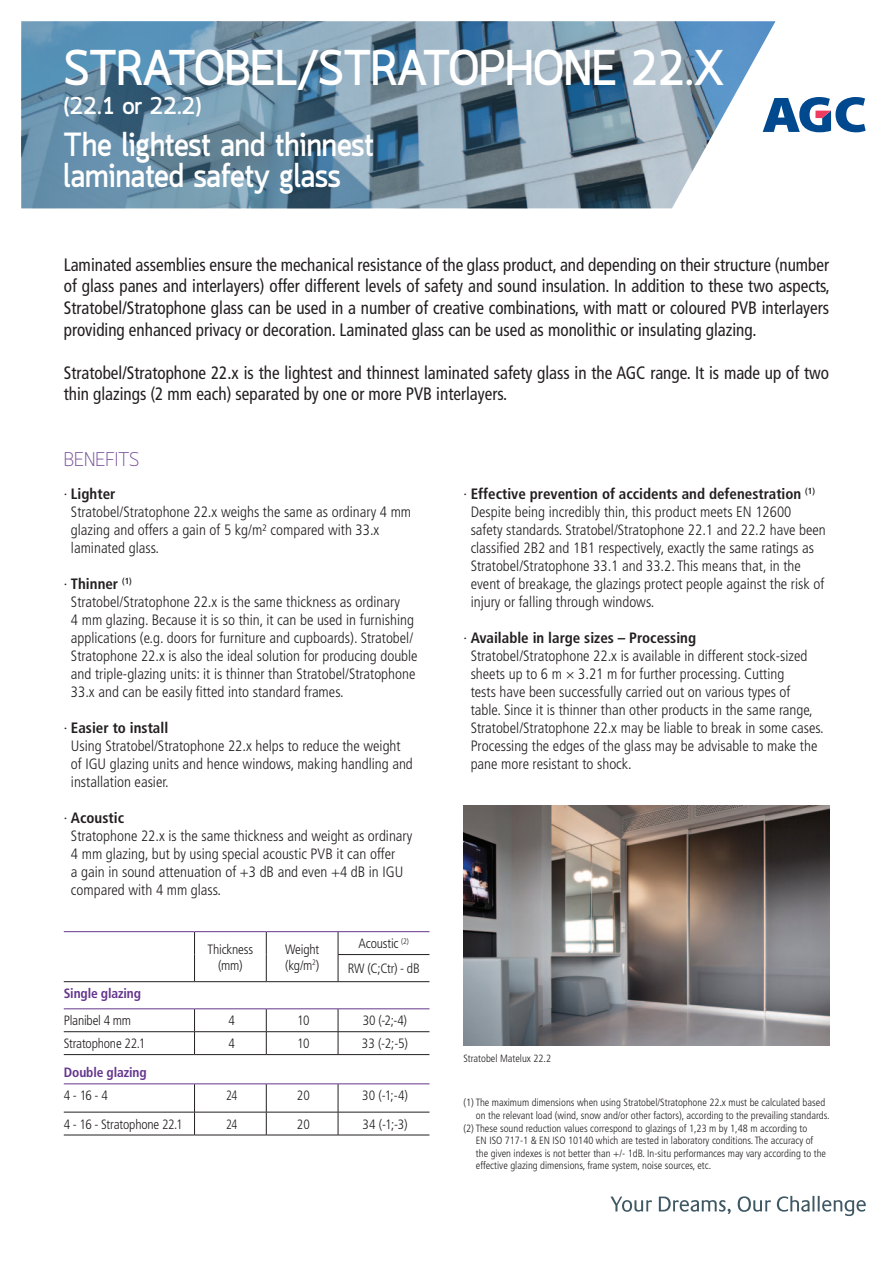
<style>
.page{position:relative;width:893px;height:1263px;background:#fff}
.page>*{position:absolute;margin:0;border:0;box-sizing:border-box;transform-origin:0 0}
.t1{font:700 49.5px "Quark";letter-spacing:-.01em;color:#fff;scale:.95 1}
.t2{font:700 33px/31.5px "Quark";color:#fff;scale:.95 1}
.t3{font:700 24px "Quark";color:#fff}
.t4{font:300 19.5px "Quark";color:#764f99}
.t5{font:condensed 18px/21.6px "Frutiger CE";color:#231f20;text-align:justify;scale:.95 1}
.t6{font:300 condensed 15px/18px "Frutiger LT Std";color:#231f20}
.t7{font:300 condensed 13.5px/16.2px "Frutiger LT Std";letter-spacing:-.015em;color:#231f20;text-align:center}
.t8{font:700 condensed 13.5px "Frutiger LT Std";letter-spacing:-.01em;color:#65368d}
.t9{font:300 condensed 13.5px "Frutiger LT Std";letter-spacing:-.015em;color:#231f20;scale:.9 1}
.t10{font:300 condensed 10.5px "Frutiger LT Std";color:#231f20}
.s1{font-weight:700}
</style>
<div class="page">
<svg style="left:194px;top:932px;width:1px;height:49px"></svg>
<hr style="left:64px;top:1031px;width:131px;height:1px;background:#231f20">
<hr style="left:195px;top:1031px;width:71px;height:1px;background:#231f20">
<svg style="left:194px;top:1009px;width:1px;height:45px"></svg>
<hr style="left:266px;top:1031px;width:72px;height:1px;background:#231f20">
<hr style="left:338px;top:1031px;width:91px;height:1px;background:#231f20">
<hr style="left:64px;top:1054px;width:131px;height:1px;background:#231f20">
<hr style="left:195px;top:1054px;width:71px;height:1px;background:#231f20">
<hr style="left:266px;top:1054px;width:72px;height:1px;background:#231f20">
<hr style="left:338px;top:1054px;width:91px;height:1px;background:#231f20">
<svg style="left:194px;top:1084px;width:1px;height:51px"></svg>
<hr style="left:64px;top:1112px;width:131px;height:1px;background:#231f20">
<hr style="left:195px;top:1112px;width:71px;height:1px;background:#231f20">
<hr style="left:266px;top:1112px;width:72px;height:1px;background:#231f20">
<hr style="left:338px;top:1112px;width:91px;height:1px;background:#231f20">
<hr style="left:64px;top:1135px;width:131px;height:1px;background:#231f20">
<hr style="left:195px;top:1135px;width:71px;height:1px;background:#231f20">
<hr style="left:266px;top:1135px;width:72px;height:1px;background:#231f20">
<hr style="left:338px;top:1135px;width:91px;height:1px;background:#231f20">
<hr style="left:338px;top:954px;width:91px;height:1px;background:#231f20">
<hr style="left:64px;top:981px;width:131px;height:1px;background:#231f20">
<hr style="left:195px;top:981px;width:71px;height:1px;background:#231f20">
<hr style="left:266px;top:981px;width:72px;height:1px;background:#231f20">
<hr style="left:338px;top:981px;width:91px;height:1px;background:#231f20">
<svg style="left:266px;top:932px;width:1px;height:49px"></svg>
<svg style="left:338px;top:932px;width:1px;height:49px"></svg>
<svg style="left:266px;top:1009px;width:1px;height:45px"></svg>
<svg style="left:338px;top:1009px;width:1px;height:45px"></svg>
<svg style="left:266px;top:1084px;width:1px;height:51px"></svg>
<svg style="left:338px;top:1084px;width:1px;height:51px"></svg>
<hr style="left:64px;top:1008px;width:131px;height:1px;background:#65368d">
<hr style="left:195px;top:1008px;width:71px;height:1px;background:#65368d">
<hr style="left:266px;top:1008px;width:72px;height:1px;background:#65368d">
<hr style="left:338px;top:1008px;width:91px;height:1px;background:#65368d">
<hr style="left:64px;top:1083px;width:131px;height:1px;background:#65368d">
<hr style="left:195px;top:1083px;width:71px;height:1px;background:#65368d">
<hr style="left:266px;top:1083px;width:72px;height:1px;background:#65368d">
<hr style="left:338px;top:1083px;width:91px;height:1px;background:#65368d">
<hr style="left:64px;top:931px;width:131px;height:1px;background:#65368d">
<hr style="left:195px;top:931px;width:71px;height:1px;background:#65368d">
<hr style="left:266px;top:931px;width:72px;height:1px;background:#65368d">
<hr style="left:338px;top:931px;width:91px;height:1px;background:#65368d">
<img style="left:463px;top:805px;width:366px;height:240px">
<svg style="left:775px;top:97px;width:91px;height:35px"></svg>
<svg style="left:21px;top:21px;width:754px;height:187px;background:#7897ac"></svg>
<svg style="left:611px;top:1196px;width:41px;height:16px"></svg>
<svg style="left:659px;top:1196px;width:72px;height:18px"></svg>
<svg style="left:738px;top:1196px;width:33px;height:16px"></svg>
<svg style="left:777px;top:1196px;width:89px;height:20px"></svg>
<h1 class="t1" style="left:64px;top:39px;width:697px">Stratobel/Stratophone 22.x</h1>
<h3 class="t3" style="left:64px;top:92px;width:139px">(22.1 or 22.2)</h3>
<h2 class="t2" style="left:63px;top:131px;width:328px">The lightest and thinnest laminated safety glass</h2>
<p class="t5" style="left:64px;top:254px;width:808px">Laminated assemblies ensure the mechanical resistance of the glass product, and depending on their structure (number of glass panes and interlayers) offer different levels of safety and sound insulation. In addition to these two aspects, Stratobel/Stratophone glass can be used in a number of creative combinations, with matt or coloured PVB interlayers providing enhanced privacy or decoration. Laminated glass can be used as monolithic or insulating glazing.</p>
<p class="t5" style="left:64px;top:362px;width:807px">Stratobel/Stratophone 22.x is the lightest and thinnest laminated safety glass in the AGC range. It is made up of two thin glazings (2 mm each) separated by one or more PVB interlayers.</p>
<h3 class="t4" style="left:64px;top:448px;width:77px">BENEFITS</h3>
<p class="t6" style="left:71px;top:485px;width:342px;text-indent:-7px">· <span class="s1">Lighter<br></span>Stratobel/Stratophone 22.x weighs the same as ordinary 4 mm glazing and offers a gain of 5 kg/m² compared with 33.x laminated glass.</p>
<p class="t6" style="left:71px;top:575px;width:348px;text-indent:-7px">· <span class="s1">Thinner</span> <sup>(1)<br></sup>Stratobel/Stratophone 22.x is the same thickness as ordinary<br>4 mm glazing. Because it is so thin, it can be used in furnishing applications (e.g. doors for furniture and cupboards). Stratobel/ Stratophone 22.x is also the ideal solution for producing double and triple-glazing units: it is thinner than Stratobel/Stratophone 33.x and can be easily fitted into standard frames.</p>
<p class="t6" style="left:71px;top:719px;width:343px;text-indent:-7px">· <span class="s1">Easier to install<br></span>Using Stratobel/Stratophone 22.x helps to reduce the weight of IGU glazing units and hence windows, making handling and installation easier.</p>
<p class="t6" style="left:71px;top:809px;width:343px;text-indent:-7px">· <span class="s1">Acoustic<br></span>Stratophone 22.x is the same thickness and weight as ordinary 4 mm glazing, but by using special acoustic PVB it can offer<br>a gain in sound attenuation of +3 dB and even +4 dB in IGU compared with 4 mm glass.</p>
<p class="t7" style="left:208px;top:941px;width:47px">Thickness (mm)</p>
<p class="t7" style="left:285px;top:941px;width:36px;text-align:left">Weight (kg/m<sup>2</sup>)</p>
<p class="t7" style="left:348px;top:931px;width:74px;line-height:25px">Acoustic <sup>(2)<br></sup>RW (C;Ctr) - dB</p>
<p class="t8" style="left:64px;top:985px;width:79px">Single glazing</p>
<p class="t7" style="left:64px;top:1013px;width:69px">Planibel 4 mm</p>
<p class="t7" style="left:228px;top:1013px;width:8px">4</p>
<p class="t7" style="left:297px;top:1013px;width:14px">10</p>
<p class="t7" style="left:363px;top:1013px;width:46px">30 (-2;-4)</p>
<p class="t7" style="left:64px;top:1036px;width:83px">Stratophone 22.1</p>
<p class="t7" style="left:228px;top:1036px;width:8px">4</p>
<p class="t7" style="left:297px;top:1036px;width:14px">10</p>
<p class="t7" style="left:362px;top:1036px;width:48px">33 (-2;-5)</p>
<p class="t8" style="left:64px;top:1065px;width:84px">Double glazing</p>
<p class="t7" style="left:64px;top:1088px;width:46px">4 - 16 - 4</p>
<p class="t9" style="left:226px;top:1088px;width:14px">24</p>
<p class="t7" style="left:297px;top:1088px;width:14px">20</p>
<p class="t7" style="left:362px;top:1088px;width:47px">30 (-1;-4)</p>
<p class="t7" style="left:64px;top:1116px;width:121px">4 - 16 - Stratophone 22.1</p>
<p class="t9" style="left:226px;top:1116px;width:14px">24</p>
<p class="t7" style="left:297px;top:1116px;width:14px">20</p>
<p class="t7" style="left:362px;top:1116px;width:47px">34 (-1;-3)</p>
<p class="t6" style="left:471px;top:485px;width:357px;text-indent:-7px">· <span class="s1">Effective prevention of accidents and defenestration</span> <sup>(1)<br></sup>Despite being incredibly thin, this product meets EN 12600 safety standards. Stratobel/Stratophone 22.1 and 22.2 have been classified 2B2 and 1B1 respectively, exactly the same ratings as Stratobel/Stratophone 33.1 and 33.2. This means that, in the event of breakage, the glazings protect people against the risk of injury or falling through windows.</p>
<p class="t6" style="left:471px;top:629px;width:355px;text-indent:-7px">· <span class="s1">Available in large sizes – Processing<br></span>Stratobel/Stratophone 22.x is available in different stock-sized sheets up to 6 m × 3.21 m for further processing. Cutting<br>tests have been successfully carried out on various types of table. Since it is thinner than other products in the same range, Stratobel/Stratophone 22.x may be liable to break in some cases.<br>Processing the edges of the glass may be advisable to make the pane more resistant to shock.</p>
<p class="t10" style="left:463px;top:1052px;width:89px">Stratobel Matelux 22.2</p>
<p class="t10" style="left:463px;top:1097px;width:363px">(1) The maximum dimensions when using Stratobel/Stratophone 22.x must be calculated based</p>
<p class="t10" style="left:476px;top:1109px;width:355px">on the relevant load (wind, snow and/or other factors), according to the prevailing standards.</p>
<p class="t10" style="left:463px;top:1122px;width:345px">(2) These sound reduction values correspond to glazings of 1,23 m by 1,48 m according to</p>
<p class="t10" style="left:476px;top:1135px;width:339px">EN ISO 717-1 &amp; EN ISO 10140 which are tested in laboratory conditions. The accuracy of</p>
<p class="t10" style="left:476px;top:1147px;width:352px">the given indexes is not better than +/- 1dB. In-situ performances may vary according to the</p>
<p class="t10" style="left:476px;top:1160px;width:237px">effective glazing dimensions, frame system, noise sources, etc.</p>
</div>
